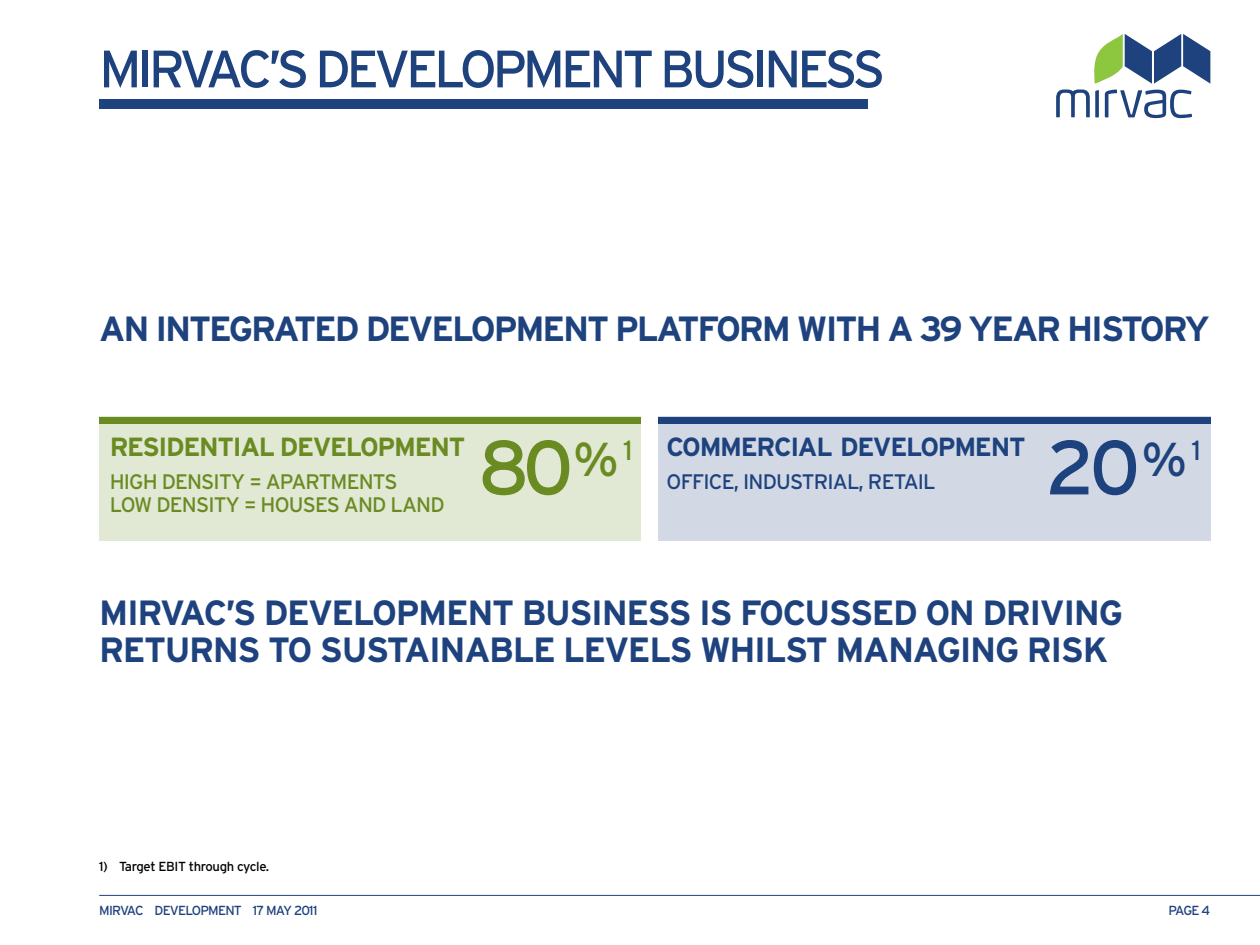
<style>
.page{position:relative;width:1260px;height:945px;background:#fff}
.page>*{position:absolute;margin:0;border:0;box-sizing:border-box;transform-origin:0 0}
.t1{font:76.65px "Interstate";color:#1e427d}
.t2{font:76.65px "Interstate";color:#6a8a22}
.t3{font:52.5px "Interstate";letter-spacing:-.08em;color:#1e427d}
.t4{font:700 35px/36.8px "Interstate";letter-spacing:-.04em;color:#1e427d}
.t5{font:700 35px "Interstate";letter-spacing:-.06em;color:#1e427d}
.t6{font:27.65px "Interstate";color:#6a8a22}
.t7{font:700 26.25px "Interstate";letter-spacing:-.05em;color:#6a8a22}
.t8{font:700 26.25px "Interstate";letter-spacing:-.05em;color:#1e427d}
.t9{font:21px/22.8px "Interstate";letter-spacing:-.04em;color:#6a8a22}
.t10{font:21px "Interstate";letter-spacing:-.04em;color:#1e427d}
.t11{font:13.12px "Interstate";letter-spacing:-.06em;color:#1e427d}
.t12{font:13.12px "Interstate";letter-spacing:-.03em;color:#000}
</style>
<div class="page">
<svg style="left:1094px;top:34px;width:116px;height:50px"></svg>
<svg style="left:1105px;top:90px;width:87px;height:28px"></svg>
<svg style="left:1056px;top:90px;width:43px;height:27px"></svg>
<hr style="left:99px;top:895px;width:1161px;height:1px;background:#1e427d">
<div style="left:99px;top:99px;width:769px;height:10px;background:#1e427d"></div>
<div style="left:99px;top:417px;width:542px;height:124px;background:#e1e8d3"></div>
<div style="left:658px;top:417px;width:552px;height:124px;background:#d2d9e5"></div>
<div style="left:99px;top:417px;width:542px;height:6px;background:#6a8a22"></div>
<div style="left:658px;top:417px;width:552px;height:6px;background:#1e427d"></div>
<h2 class="t3" style="left:99px;top:39px;width:788px">M IRVAC’S DEVELOPM ENT BUSINESS</h2>
<p class="t5" style="left:99px;top:309px;width:1112px">AN INTEGRATED DEVELOPMENT PLATFORM WITH A 39 YEAR HISTORY</p>
<p class="t7" style="left:110px;top:432px;width:357px">RESIDENTIAL DEVELOPMENT</p>
<p class="t8" style="left:667px;top:432px;width:360px">COMMERCIAL DEVELOPMENT</p>
<p class="t9" style="left:110px;top:470px;width:336px">H IGH DENSITY = APARTM ENTS<br>LOW DENSITY = HOUSES AND LAND</p>
<h1 class="t2" style="left:478px;top:425px;width:142px">80<sup>%</sup></h1>
<p class="t6" style="left:624px;top:435px;width:11px">1</p>
<h1 class="t1" style="left:1046px;top:425px;width:156px">20<sup>%</sup> <sup>1</sup></h1>
<p class="t10" style="left:667px;top:470px;width:271px">OFFICE, I NDUSTRIAL, RETAIL</p>
<p class="t4" style="left:99px;top:594px;width:1025px">M IRVAC’S DEVELOPMENT BUSIN ESS IS FOCUSSED ON DRIVING<br>RETURNS</p>
<p class="t4" style="left:268px;top:631px;width:841px">TO SUSTAINABLE LEVELS WHILST MANAGING RISK</p>
<p class="t12" style="left:99px;top:859px;width:172px">1) TARGET EBIT THROUGH CYCLE.</p>
<p class="t11" style="left:99px;top:903px;width:35px">MIRVAC</p>
<p class="t11" style="left:155px;top:903px;width:164px">DEVELOPM ENT 17 MAY 2011</p>
<p class="t11" style="left:1168px;top:903px;width:44px">PAGE 4</p>
</div>
